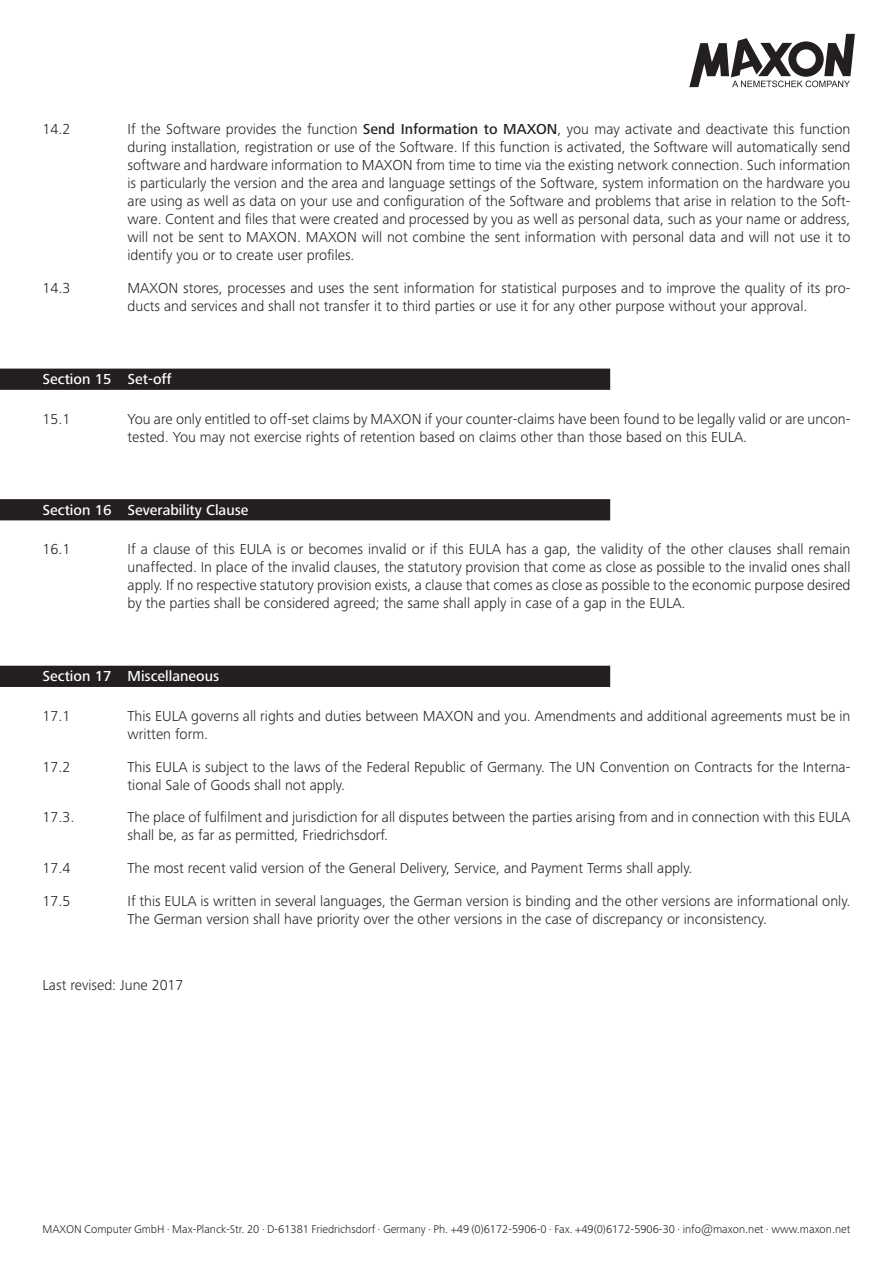
<style>
.page{position:relative;width:893px;height:1263px;background:#fff}
.page>*{position:absolute;margin:0;border:0;box-sizing:border-box;transform-origin:0 0}
.t1{font:300 15px/18px "Frutiger Next LTW1 G";color:#231f20}
.t2{font:500 15px "Frutiger Next LTW1 G";color:#fff}
.t3{font:300 11.7px "Frutiger Next LTW1 G";color:#231f20}
.s1{font-weight:500}
</style>
<div class="page">
<svg style="left:689px;top:34px;width:166px;height:53px"></svg>
<div style="left:0;top:369px;width:610px;height:21px;background:#231f20"></div>
<div style="left:0;top:499px;width:610px;height:21px;background:#231f20"></div>
<div style="left:0;top:666px;width:610px;height:21px;background:#231f20"></div>
<p class="t1" style="left:43px;top:120px;width:29px">14.2</p>
<p class="t1" style="left:128px;top:120px;width:724px;text-align:justify">If the Software provides the function <span class="s1">Send Information to MAXON</span>, you may activate and deactivate this function during installation, registration or use of the Software. If this function is activated, the Software will automatically send software and hardware information to MAXON from time to time via the existing network connection. Such information is particularly the version and the area and language settings of the Software, system information on the hardware you are using as well as data on your use and configuration of the Software and problems that arise in relation to the Soft&shy;ware. Content and files that were created and processed by you as well as personal data, such as your name or address, will not be sent to MAXON. MAXON will not combine the sent information with personal data and will not use it to identify you or to create user profiles.</p>
<p class="t1" style="left:43px;top:279px;width:29px">14.3</p>
<p class="t1" style="left:128px;top:279px;width:724px">MAXON stores, processes and uses the sent information for statistical purposes and to improve the quality of its pro&shy;ducts and services and shall not transfer it to third parties or use it for any other purpose without your approval.</p>
<p class="t2" style="left:43px;top:371px;width:131px">Section 15 Set-off</p>
<p class="t1" style="left:43px;top:410px;width:29px">15.1</p>
<p class="t1" style="left:128px;top:410px;width:724px">You are only entitled to off-set claims by MAXON if your counter-claims have been found to be legally valid or are uncon&shy;tested. You may not exercise rights of retention based on claims other than those based on this EULA.</p>
<p class="t2" style="left:43px;top:501px;width:207px">Section 16 Severability Clause</p>
<p class="t1" style="left:43px;top:540px;width:29px">16.1</p>
<p class="t1" style="left:128px;top:540px;width:724px;text-align:justify">If a clause of this EULA is or becomes invalid or if this EULA has a gap, the validity of the other clauses shall remain unaffected. In place of the invalid clauses, the statutory provision that come as close as possible to the invalid ones shall apply. If no respective statutory provision exists, a clause that comes as close as possible to the economic purpose desired by the parties shall be considered agreed; the same shall apply in case of a gap in the EULA.</p>
<p class="t2" style="left:43px;top:668px;width:178px">Section 17 Miscellaneous</p>
<p class="t1" style="left:43px;top:707px;width:29px">17.1</p>
<p class="t1" style="left:128px;top:707px;width:724px">This EULA governs all rights and duties between MAXON and you. Amendments and additional agreements must be in written form.</p>
<p class="t1" style="left:43px;top:757px;width:29px">17.2</p>
<p class="t1" style="left:128px;top:757px;width:724px">This EULA is subject to the laws of the Federal Republic of Germany. The UN Convention on Contracts for the Interna&shy;tional Sale of Goods shall not apply.</p>
<p class="t1" style="left:43px;top:808px;width:33px">17.3.</p>
<p class="t1" style="left:128px;top:808px;width:724px">The place of fulfilment and jurisdiction for all disputes between the parties arising from and in connection with this EULA shall be, as far as permitted, Friedrichsdorf.</p>
<p class="t1" style="left:43px;top:859px;width:29px">17.4</p>
<p class="t1" style="left:128px;top:859px;width:566px">The most recent valid version of the General Delivery, Service, and Payment Terms shall apply.</p>
<p class="t1" style="left:43px;top:892px;width:29px">17.5</p>
<p class="t1" style="left:128px;top:892px;width:724px">If this EULA is written in several languages, the German version is binding and the other versions are informational only.<br>The German version shall have priority over the other versions in the case of discrepancy or inconsistency.</p>
<p class="t1" style="left:43px;top:976px;width:142px">Last revised: June 2017</p>
<p class="t3" style="left:43px;top:1222px;width:809px">MAXON Computer GmbH . Max-Planck-Str. 20 . D-61381 Friedrichsdorf . Germany . Ph. +49 (0)6172-5906-0 . Fax. +49(0)6172-5906-30 . info@maxon.net . www.maxon.net</p>
</div>
